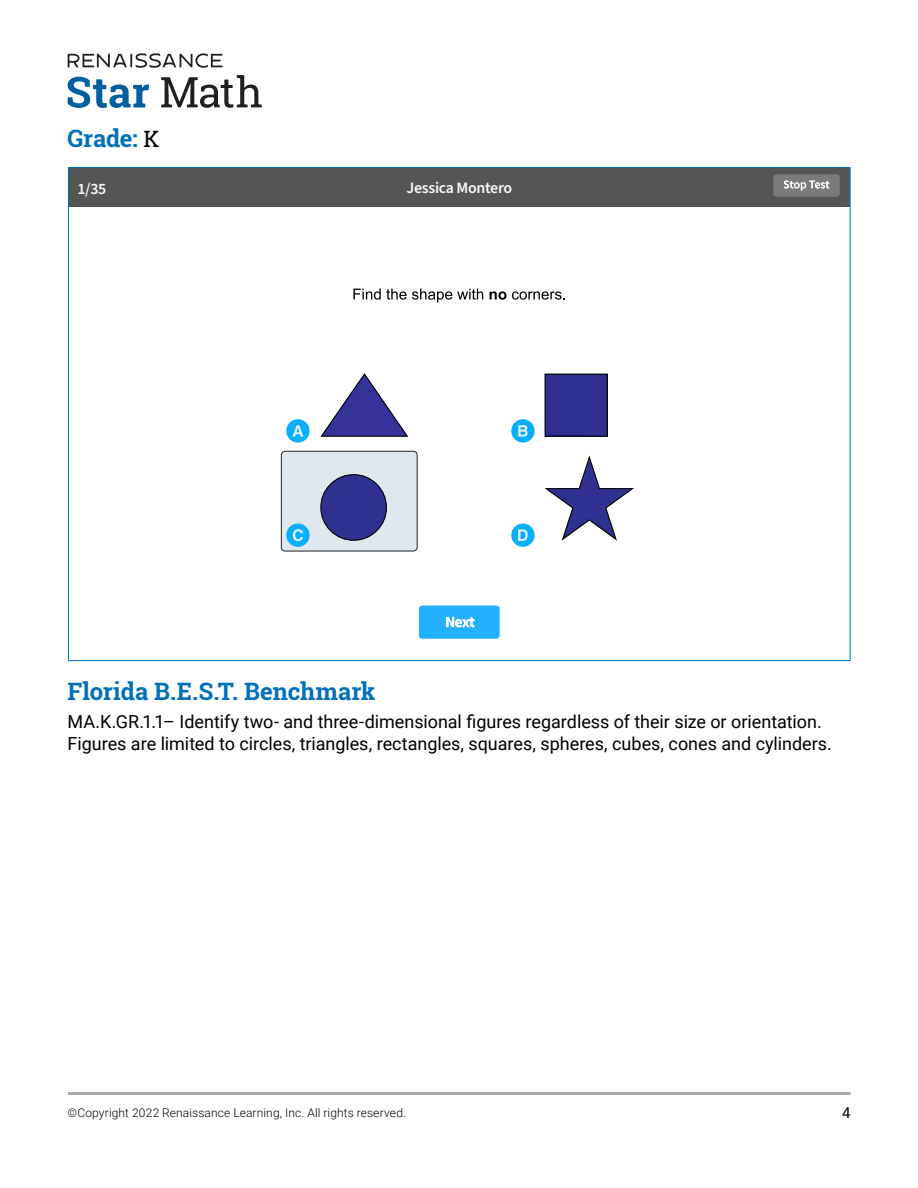
<style>
.page{position:relative;width:918px;height:1188px;background:#fff}
.page>*{position:absolute;margin:0;border:0;box-sizing:border-box;transform-origin:0 0}
.t1{font:700 24px "Roboto Slab";letter-spacing:-.005em;color:#0071b8}
.t2{font:18px/21.6px "Roboto";letter-spacing:-.005em;color:#000}
.t3{font:600 15.9px "Source Sans Pro";letter-spacing:-.02em;color:#f7f7f7}
.t4{font:15px "Roboto";color:#000}
.t5{font:300 12px "Roboto";letter-spacing:.01em;color:#000}
.s1{font-weight:400;font-size:22.5px;color:#000}
</style>
<div class="page">
<svg style="left:161px;top:75px;width:101px;height:33px"></svg>
<svg style="left:68px;top:53px;width:155px;height:15px"></svg>
<svg style="left:68px;top:77px;width:81px;height:31px"></svg>
<hr style="left:68px;top:1092px;width:783px;height:3px;background:#a7a9ac">
<svg style="left:419px;top:605px;width:81px;height:34px;background:#37b8fd"></svg>
<svg style="left:320px;top:373px;width:88px;height:64px"></svg>
<svg style="left:545px;top:374px;width:63px;height:63px;background:#2c2e87"></svg>
<svg style="left:545px;top:455px;width:89px;height:86px"></svg>
<svg style="left:353px;top:289px;width:130px;height:14px"></svg>
<svg style="left:490px;top:291px;width:75px;height:9px"></svg>
<div style="left:68px;top:168px;width:782px;height:39px;background:#555"></div>
<div style="left:773px;top:174px;width:67px;height:23px;background:#7a7a7a;border-radius:4px"></div>
<svg style="left:784px;top:181px;width:45px;height:10px"></svg>
<svg style="left:286px;top:419px;width:24px;height:24px"></svg>
<svg style="left:511px;top:419px;width:24px;height:24px"></svg>
<svg style="left:281px;top:451px;width:137px;height:100px;background:#a7b1cf"></svg>
<svg style="left:511px;top:524px;width:24px;height:23px"></svg>
<h1 class="t1" style="left:68px;top:121px;width:94px">Grade: <span class="s1">K</span></h1>
<p class="t3" style="left:77px;top:178px;width:31px">1/35</p>
<p class="t3" style="left:407px;top:177px;width:107px">Jessica Montero</p>
<h1 class="t1" style="left:68px;top:675px;width:310px">Florida B.E.S.T. Benchmark</h1>
<p class="t2" style="left:68px;top:711px;width:766px">MA.K.GR.1.1– Identify two- and three-dimensional figures regardless of their size or orientation.<br>Figures are limited to circles, triangles, rectangles, squares, spheres, cubes, cones and cylinders.</p>
<p class="t5" style="left:68px;top:1104px;width:340px">©Copyright 2022 Renaissance Learning, Inc. All rights reserved.</p>
<p class="t4" style="left:842px;top:1102px;width:10px">4</p>
</div>
